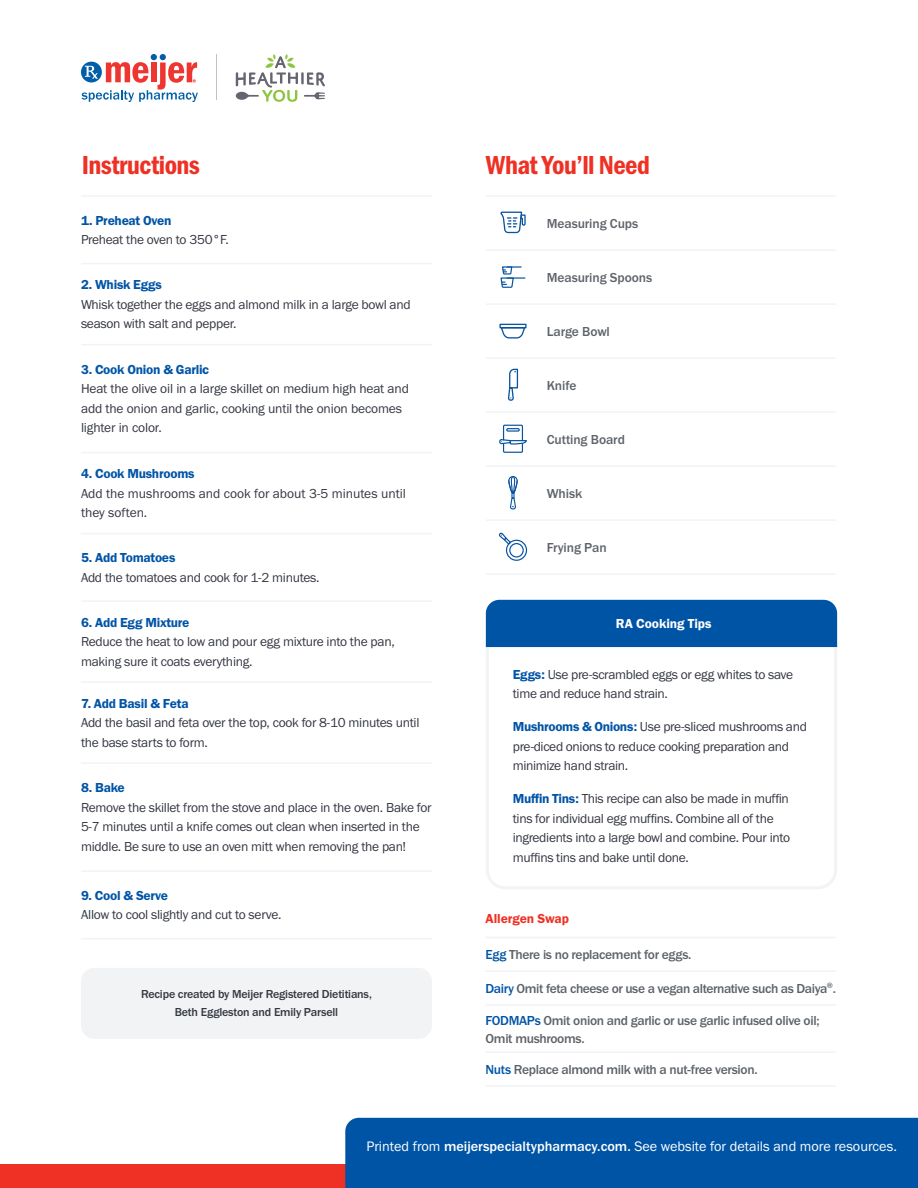
<style>
.page{position:relative;width:918px;height:1188px;background:#fff}
.page>*{position:absolute;margin:0;border:0;box-sizing:border-box;transform-origin:0 0}
.t1{font:27px "Franklin Gothic URW Con Dem";letter-spacing:-.02em;color:#ee3124}
.t2{font:14.25px "Franklin Gothic URW Boo";color:#fff}
.t3{font:13.5px/19.5px "Franklin Gothic URW Boo";letter-spacing:-.02em;color:#343741}
.t4{font:500 13.5px/18px "Franklin Gothic URW";letter-spacing:-.025em;color:#5e6369}
.t5{font:13.5px "Franklin Gothic URW Dem";letter-spacing:-.02em;color:#0054a6}
.t6{font:500 13.5px "Franklin Gothic URW";letter-spacing:-.005em;color:#5e6369}
.t7{font:13.5px/19.5px "Franklin Gothic URW Boo";color:#343741}
.t8{font:13.5px "Franklin Gothic URW Dem";letter-spacing:-.005em;color:#fff}
.t9{font:13.5px "Franklin Gothic URW Dem";letter-spacing:-.005em;color:#ee3124}
.t10{font:500 12px/18px "Franklin Gothic URW";letter-spacing:-.015em;color:#343741;text-align:center}
.s1{font-family:"Franklin Gothic URW Dem";color:#0054a6}
.s2{color:#0054a6}
.s3{font-family:"Franklin Gothic URW";font-weight:500}
</style>
<div class="page">
<hr style="left:217px;top:54px;width:1px;height:46px;background:#bfc2c4">
<svg style="left:82px;top:54px;width:116px;height:48px"></svg>
<svg style="left:236px;top:54px;width:89px;height:48px"></svg>
<div style="left:0;top:1164px;width:918px;height:24px;background:#ee3124"></div>
<div style="left:345px;top:1118px;width:573px;height:70px;background:#0054a6"></div>
<hr style="left:486px;top:1085px;width:350px;height:2px;background:#f1f3f4">
<hr style="left:486px;top:573px;width:350px;height:2px;background:#f1f3f4">
<hr style="left:81px;top:938px;width:351px;height:1px;background:#f1f3f4">
<hr style="left:81px;top:870px;width:351px;height:2px;background:#f1f3f4">
<hr style="left:81px;top:762px;width:351px;height:2px;background:#f1f3f4">
<hr style="left:81px;top:681px;width:351px;height:2px;background:#f1f3f4">
<hr style="left:81px;top:600px;width:351px;height:2px;background:#f1f3f4">
<hr style="left:81px;top:533px;width:351px;height:1px;background:#f1f3f4">
<hr style="left:81px;top:452px;width:351px;height:1px;background:#f1f3f4">
<hr style="left:81px;top:344px;width:351px;height:1px;background:#f1f3f4">
<hr style="left:81px;top:263px;width:351px;height:1px;background:#f1f3f4">
<hr style="left:81px;top:195px;width:351px;height:2px;background:#f1f3f4">
<hr style="left:486px;top:195px;width:350px;height:2px;background:#f1f3f4">
<div style="left:486px;top:195px;width:54px;height:54px;background:#fff"></div>
<svg style="left:500px;top:211px;width:26px;height:23px"></svg>
<hr style="left:486px;top:249px;width:350px;height:2px;background:#f1f3f4">
<hr style="left:486px;top:303px;width:350px;height:2px;background:#f1f3f4">
<hr style="left:486px;top:357px;width:350px;height:2px;background:#f1f3f4">
<hr style="left:486px;top:411px;width:350px;height:2px;background:#f1f3f4">
<hr style="left:486px;top:465px;width:350px;height:2px;background:#f1f3f4">
<hr style="left:486px;top:519px;width:350px;height:2px;background:#f1f3f4">
<div style="left:486px;top:250px;width:54px;height:54px;background:#fff"></div>
<svg style="left:500px;top:266px;width:25px;height:22px"></svg>
<div style="left:486px;top:304px;width:54px;height:54px;background:#fff"></div>
<svg style="left:500px;top:328px;width:26px;height:11px"></svg>
<div style="left:499px;top:324px;width:28px;height:4px;border:1px solid #09539f"></div>
<div style="left:486px;top:358px;width:54px;height:54px;background:#fff"></div>
<svg style="left:507px;top:368px;width:12px;height:33px"></svg>
<div style="left:486px;top:412px;width:54px;height:54px;background:#fff"></div>
<svg style="left:499px;top:424px;width:28px;height:29px"></svg>
<div style="left:486px;top:466px;width:54px;height:54px;background:#fff"></div>
<svg style="left:508px;top:476px;width:10px;height:34px"></svg>
<div style="left:486px;top:520px;width:54px;height:54px;background:#fff"></div>
<div style="left:506px;top:540px;width:21px;height:21px;border:1px solid #09539f;border-radius:50%"></div>
<div style="left:509px;top:543px;width:15px;height:15px;border:1px solid #09539f;border-radius:50%"></div>
<svg style="left:499px;top:533px;width:13px;height:13px"></svg>
<svg style="left:485px;top:643px;width:353px;height:246px"></svg>
<div style="left:486px;top:600px;width:351px;height:47px;background:#0054a6"></div>
<hr style="left:486px;top:937px;width:350px;height:1px;background:#f1f3f4">
<hr style="left:486px;top:970px;width:350px;height:2px;background:#f1f3f4">
<hr style="left:486px;top:1004px;width:350px;height:2px;background:#f1f3f4">
<hr style="left:486px;top:1052px;width:350px;height:1px;background:#f1f3f4">
<div style="left:81px;top:968px;width:351px;height:71px;background:#f1f3f4;border-radius:14px"></div>
<h1 class="t1" style="left:82px;top:147px;width:120px">Instructions</h1>
<p class="t5" style="left:81px;top:212px;width:92px">1. Preheat Oven</p>
<p class="t3" style="left:81px;top:230px;width:149px">Preheat the oven to 350°F.</p>
<p class="t5" style="left:81px;top:276px;width:82px">2. Whisk Eggs</p>
<p class="t3" style="left:81px;top:294px;width:331px">Whisk together the eggs and almond milk in a large bowl and season with salt and pepper.</p>
<p class="t5" style="left:81px;top:361px;width:130px">3. Cook Onion &amp; Garlic</p>
<p class="t3" style="left:81px;top:379px;width:329px">Heat the olive oil in a large skillet on medium high heat and add the onion and garlic, cooking until the onion becomes lighter in color.</p>
<p class="t5" style="left:81px;top:465px;width:115px">4. Cook Mushrooms</p>
<p class="t7" style="left:81px;top:483px;width:326px">Add the mushrooms and cook for about 3-5 minutes until they soften.</p>
<p class="t5" style="left:81px;top:549px;width:96px">5. Add Tomatoes</p>
<p class="t3" style="left:81px;top:567px;width:240px">Add the tomatoes and cook for 1-2 minutes.</p>
<p class="t5" style="left:81px;top:614px;width:110px">6. Add Egg Mixture</p>
<p class="t3" style="left:81px;top:632px;width:315px">Reduce the heat to low and pour egg mixture into the pan, making sure it coats everything.</p>
<p class="t5" style="left:81px;top:695px;width:109px">7. Add Basil &amp; Feta</p>
<p class="t3" style="left:81px;top:713px;width:340px">Add the basil and feta over the top, cook for 8-10 minutes until the base starts to form.</p>
<p class="t5" style="left:81px;top:779px;width:45px">8. Bake</p>
<p class="t3" style="left:81px;top:797px;width:352px">Remove the skillet from the stove and place in the oven. Bake for<br>5-7 minutes until a knife comes out clean when inserted in the middle. Be sure to use an oven mitt when removing the pan!</p>
<p class="t5" style="left:81px;top:887px;width:89px">9. Cool &amp; Serve</p>
<p class="t3" style="left:81px;top:905px;width:202px">Allow to cool slightly and cut to serve.</p>
<p class="t10" style="left:141px;top:985px;width:232px">Recipe created by Meijer Registered Dietitians,<br>Beth Eggleston and Emily Parsell</p>
<h1 class="t1" style="left:486px;top:147px;width:165px">What You’ll Need</h1>
<p class="t6" style="left:547px;top:215px;width:93px">Measuring Cups</p>
<p class="t6" style="left:547px;top:269px;width:107px">Measuring Spoons</p>
<p class="t6" style="left:547px;top:323px;width:65px">Large Bowl</p>
<p class="t4" style="left:547px;top:376px;width:31px">Knife</p>
<p class="t6" style="left:547px;top:431px;width:80px">Cutting Board</p>
<p class="t4" style="left:547px;top:484px;width:37px">Whisk</p>
<p class="t6" style="left:547px;top:539px;width:61px">Frying Pan</p>
<p class="t8" style="left:616px;top:615px;width:97px">RA Cooking Tips</p>
<p class="t3" style="left:513px;top:664px;width:282px"><span class="s1">Eggs:</span> Use pre-scrambled eggs or egg whites to save time and reduce hand strain.</p>
<p class="t3" style="left:513px;top:717px;width:296px"><span class="s1">Mushrooms &amp; Onions:</span> Use pre-sliced mushrooms and pre-diced onions to reduce cooking preparation and minimize hand strain.</p>
<p class="t3" style="left:513px;top:789px;width:279px"><span class="s1">Mufn Tins:</span> This recipe can also be made in muffn tins for individual egg muffns. Combine all of the ingredients into a large bowl and combine. Pour into muffns tins and bake until done.</p>
<p class="t9" style="left:486px;top:910px;width:85px">Allergen Swap</p>
<p class="t4" style="left:486px;top:945px;width:207px"><span class="s2">Egg</span> There is no replacement for eggs.</p>
<p class="t4" style="left:486px;top:979px;width:352px"><span class="s2">Dairy</span> Omit feta cheese or use a vegan alternative such as Daiya<sup>®</sup>.</p>
<p class="t4" style="left:486px;top:1011px;width:336px"><span class="s2">FODMAPs</span> Omit onion and garlic or use garlic infused olive oil;<br>Omit mushrooms.</p>
<p class="t4" style="left:486px;top:1060px;width:274px"><span class="s2">Nuts</span> Replace almond milk with a nut-free version.</p>
<p class="t2" style="left:366px;top:1137px;width:532px">Printed from <span class="s3">meijerspecialtypharmacy.com.</span> See website for details and more resources.</p>
</div>
